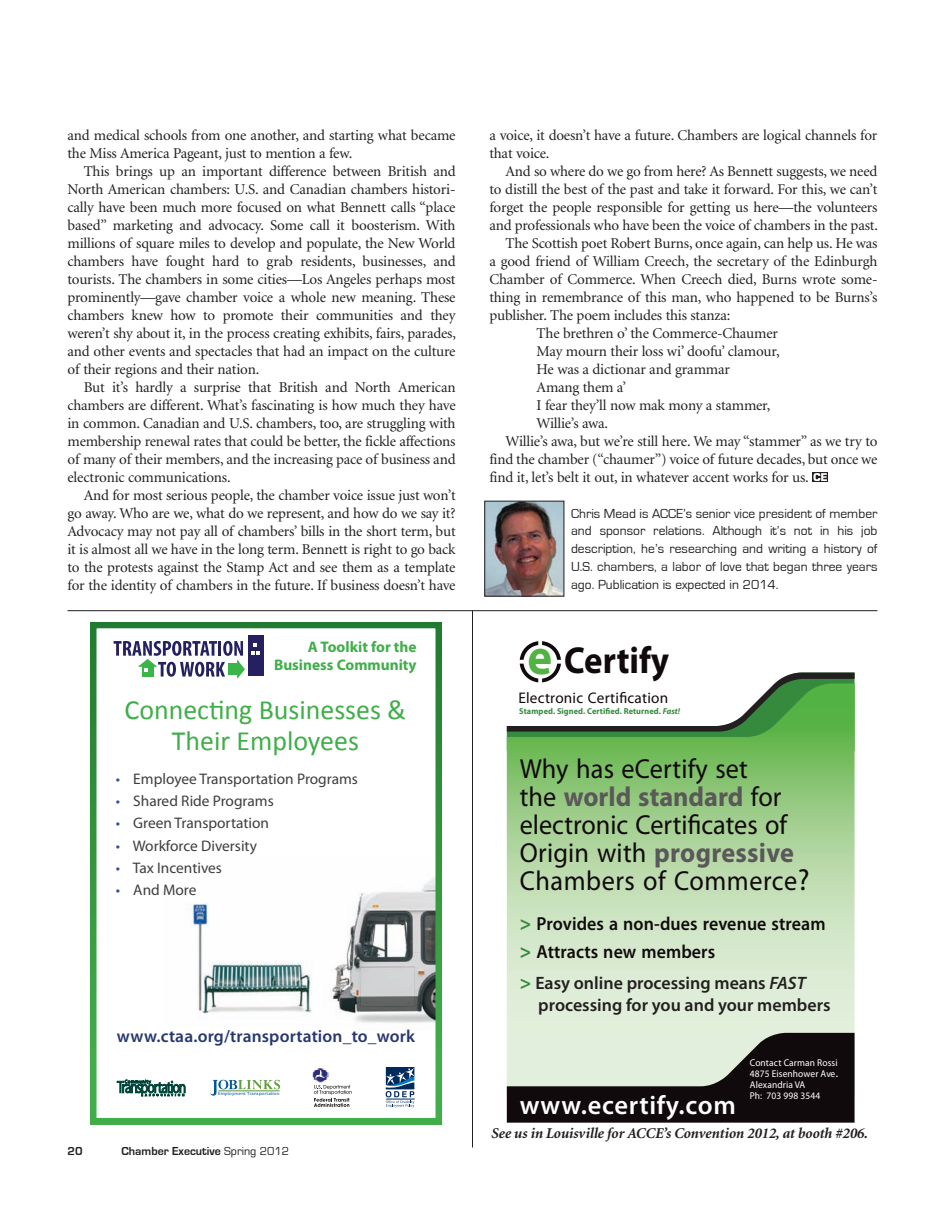
<style>
.page{position:relative;width:945px;height:1215px;background:#fff}
.page>*{position:absolute;margin:0;border:0;box-sizing:border-box;transform-origin:0 0}
.t1{font:700 37.65px "Myriad Pro";color:#110a0c;scale:.93 1}
.t2{font:27.9px/30.8px "Calibri";color:#40ae49;text-align:center}
.t3{font:27.6px/28px "Myriad Pro";letter-spacing:.005em;color:#110a0c;scale:.95 1}
.t4{font:600 26.4px "Myriad Pro";letter-spacing:.025em;color:#fff}
.t5{font:600 18.9px/28px "Myriad Pro";letter-spacing:.005em;color:#110a0c;scale:.95 1}
.t6{font:600 18px/21.6px "Myriad Pro";color:#231f20}
.t7{font:600 17.4px "Myriad Pro";letter-spacing:.01em;color:#27386f}
.t8{font:15.45px "Myriad Pro";letter-spacing:.015em;color:#110a0c}
.t9{font:15.3px "Myriad Pro";color:#3e3e3f}
.t10{font:700 15.3px/18.5px "Myriad Pro";color:#40ae49;text-align:right}
.t11{font:15px "Minion";letter-spacing:-.01em;color:#231f20}
.t12{font:italic 700 15px "Minion";letter-spacing:-.01em;color:#231f20}
.t13{font:13.5px/18px "Eurostile";color:#231f20;text-align:justify}
.t14{font:700 12px "Eurostile";color:#231f20}
.t15{font:9.9px/10.9px "Myriad Pro";letter-spacing:.01em;color:#fff;scale:.96 1}
.t16{font:700 8.55px "Myriad Pro";letter-spacing:.01em;color:#368a3e;scale:.96 1}
.t17{font:4.5px "Myriad";letter-spacing:.025em;color:#015895;scale:1.1 1}
.s1{color:#354d96}
.s2{font-weight:400}
.s3{font-size:50.7px;color:#53b244}
.s4{font-style:italic}
.s5{font-weight:700;color:#5a5859}
.s6{font-size:30.45px}
.s7{font-weight:700;font-size:20.25px;color:#368a3e}
.s8{font-weight:700;font-size:19.35px;color:#368a3e}
.s9{font-weight:600;font-size:9.6px}
</style>
<div class="page">
<svg style="left:507px;top:751px;width:348px;height:282px;background:#badbad"></svg>
<svg style="left:507px;top:1033px;width:348px;height:90px;background:#666760"></svg>
<svg style="left:507px;top:641px;width:348px;height:110px"></svg>
<svg style="left:90px;top:622px;width:352px;height:502px"></svg>
<hr style="left:472px;top:611px;width:1px;height:537px;background:#231f20">
<hr style="left:68px;top:610px;width:810px;height:1px;background:#231f20">
<div style="left:813px;top:472px;width:15px;height:10px;background:#231f20"></div>
<svg style="left:813px;top:473px;width:14px;height:8px"></svg>
<img style="left:486px;top:503px;width:76px;height:92px">
<div style="left:484px;top:501px;width:80px;height:96px;border:1px solid #231f20"></div>
<p class="t11" style="left:68px;top:127px;width:390px">and medical schools from one another, and starting what became</p>
<p class="t11" style="left:68px;top:145px;width:286px">the Miss America Pageant, just to mention a few.</p>
<p class="t11" style="left:84px;top:163px;width:373px">This brings up an important difference between British and</p>
<p class="t11" style="left:68px;top:181px;width:390px">North American chambers: U.S. and Canadian chambers histori-</p>
<p class="t11" style="left:68px;top:199px;width:390px">cally have been much more focused on what Bennett calls “place</p>
<p class="t11" style="left:68px;top:217px;width:390px">based” marketing and advocacy. Some call it boosterism. With</p>
<p class="t11" style="left:68px;top:235px;width:390px">millions of square miles to develop and populate, the New World</p>
<p class="t11" style="left:68px;top:253px;width:390px">chambers have fought hard to grab residents, businesses, and</p>
<p class="t11" style="left:68px;top:271px;width:390px">tourists. The chambers in some cities—Los Angeles perhaps most</p>
<p class="t11" style="left:68px;top:289px;width:390px">prominently—gave chamber voice a whole new meaning. These</p>
<p class="t11" style="left:68px;top:307px;width:390px">chambers knew how to promote their communities and they</p>
<p class="t11" style="left:68px;top:325px;width:390px">weren’t shy about it, in the process creating exhibits, fairs, parades,</p>
<p class="t11" style="left:68px;top:343px;width:390px">and other events and spectacles that had an impact on the culture</p>
<p class="t11" style="left:68px;top:361px;width:193px">of their regions and their nation.</p>
<p class="t11" style="left:84px;top:379px;width:373px">But it’s hardly a surprise that British and North American</p>
<p class="t11" style="left:68px;top:397px;width:390px">chambers are different. What’s fascinating is how much they have</p>
<p class="t11" style="left:68px;top:415px;width:390px">in common. Canadian and U.S. chambers, too, are struggling with</p>
<p class="t11" style="left:68px;top:433px;width:390px">membership renewal rates that could be better, the fickle affections</p>
<p class="t11" style="left:68px;top:451px;width:390px">of many of their members, and the increasing pace of business and</p>
<p class="t11" style="left:68px;top:469px;width:165px">electronic communications.</p>
<p class="t11" style="left:84px;top:487px;width:373px">And for most serious people, the chamber voice issue just won’t</p>
<p class="t11" style="left:68px;top:505px;width:390px">go away. Who are we, what do we represent, and how do we say it?</p>
<p class="t11" style="left:68px;top:523px;width:390px">Advocacy may not pay all of chambers’ bills in the short term, but</p>
<p class="t11" style="left:68px;top:541px;width:390px">it is almost all we have in the long term. Bennett is right to go back</p>
<p class="t11" style="left:68px;top:559px;width:390px">to the protests against the Stamp Act and see them as a template</p>
<p class="t11" style="left:68px;top:577px;width:390px">for the identity of chambers in the future. If business doesn’t have</p>
<p class="t10" style="left:274px;top:637px;width:144px">A Toolkit for the<br>Business Community</p>
<p class="t2" style="left:124px;top:695px;width:283px">Connecting Businesses &amp;<br>Their Employees</p>
<p class="t9" style="left:116px;top:769px;width:244px"><span class="s1">•</span> Employee Transportation Programs</p>
<p class="t9" style="left:116px;top:791px;width:159px"><span class="s1">•</span> Shared Ride Programs</p>
<p class="t9" style="left:116px;top:814px;width:155px"><span class="s1">•</span> Green Transportation</p>
<p class="t9" style="left:116px;top:836px;width:143px"><span class="s1">•</span> Workforce Diversity</p>
<p class="t9" style="left:116px;top:858px;width:108px"><span class="s1">•</span> Tax Incentives</p>
<p class="t9" style="left:116px;top:881px;width:82px"><span class="s1">•</span> And More</p>
<p class="t7" style="left:117px;top:1025px;width:300px">www.ctaa.org/transportation_to_work</p>
<p class="t17" style="left:218px;top:1092px;width:57px">Employment Transportation</p>
<p class="t14" style="left:68px;top:1145px;width:17px">20</p>
<p class="t14" style="left:122px;top:1145px;width:169px">Chamber Executive <span class="s2">Spring 2012</span></p>
<p class="t11" style="left:489px;top:127px;width:390px">a voice, it doesn’t have a future. Chambers are logical channels for</p>
<p class="t11" style="left:489px;top:145px;width:62px">that voice.</p>
<p class="t11" style="left:506px;top:163px;width:373px">And so where do we go from here? As Bennett suggests, we need</p>
<p class="t11" style="left:489px;top:181px;width:390px">to distill the best of the past and take it forward. For this, we can’t</p>
<p class="t11" style="left:489px;top:199px;width:390px">forget the people responsible for getting us here—the volunteers</p>
<p class="t11" style="left:489px;top:217px;width:390px">and professionals who have been the voice of chambers in the past.</p>
<p class="t11" style="left:506px;top:235px;width:373px">The Scottish poet Robert Burns, once again, can help us. He was</p>
<p class="t11" style="left:489px;top:253px;width:390px">a good friend of William Creech, the secretary of the Edinburgh</p>
<p class="t11" style="left:489px;top:271px;width:390px">Chamber of Commerce. When Creech died, Burns wrote some-</p>
<p class="t11" style="left:489px;top:289px;width:390px">thing in remembrance of this man, who happened to be Burns’s</p>
<p class="t11" style="left:489px;top:307px;width:243px">publisher. The poem includes this stanza:</p>
<p class="t11" style="left:537px;top:325px;width:243px">The brethren o’ the Commerce-Chaumer</p>
<p class="t11" style="left:537px;top:343px;width:245px">May mourn their loss wi’ doofu’ clamour,</p>
<p class="t11" style="left:537px;top:361px;width:195px">He was a dictionar and grammar</p>
<p class="t11" style="left:537px;top:379px;width:91px">Amang them a’</p>
<p class="t11" style="left:537px;top:397px;width:235px">I fear they’ll now mak mony a stammer,</p>
<p class="t11" style="left:537px;top:415px;width:73px">Willie’s awa.</p>
<p class="t11" style="left:506px;top:433px;width:373px">Willie’s awa, but we’re still here. We may “stammer” as we try to</p>
<p class="t11" style="left:489px;top:451px;width:390px">find the chamber (“chaumer”) voice of future decades, but once we</p>
<p class="t11" style="left:489px;top:469px;width:321px">find it, let’s belt it out, in whatever accent works for us.</p>
<p class="t13" style="left:571px;top:504px;width:308px">Chris Mead is ACCE’s senior vice president of member and sponsor relations. Although it’s not in his job description, he’s researching and writing a history of U.S. chambers, a labor of love that began three years ago. Publication is expected in 2014.</p>
<p class="t1" style="left:527px;top:636px;width:154px"><span class="s3">e</span> Certify</p>
<p class="t8" style="left:518px;top:688px;width:151px">Electronic Certification</p>
<p class="t16" style="left:519px;top:706px;width:169px">Stamped. Signed. Certified. Returned. <span class="s4">Fast!</span></p>
<p class="t3" style="left:520px;top:754px;width:306px">Why has eCertify set<br>the <span class="s5">world standard</span> for electronic Certificates of<br>Origin with <span class="s5">progressive<br></span>Chambers of Commerce<span class="s6">?</span></p>
<p class="t5" style="left:520px;top:910px;width:323px"><span class="s7">&gt;</span> Provides a non-dues revenue stream <span class="s7">&gt;</span> Attracts new members</p>
<p class="t6" style="left:538px;top:972px;width:294px;text-indent:-19px"><span class="s8">&gt;</span> Easy online processing means <span class="s4">FAST </span>processing for you and your members</p>
<p class="t4" style="left:520px;top:1088px;width:218px">www.ecertify.com</p>
<p class="t15" style="left:750px;top:1057px;width:94px">Contact Carman Rossi<br>4875 Eisenhower Ave<span class="s9">.<br></span>Alexandria VA<br>Ph: 703 998 3544</p>
<p class="t12" style="left:491px;top:1126px;width:378px">See us in Louisville for ACCE’s Convention 2012, at booth #206.</p>
</div>
